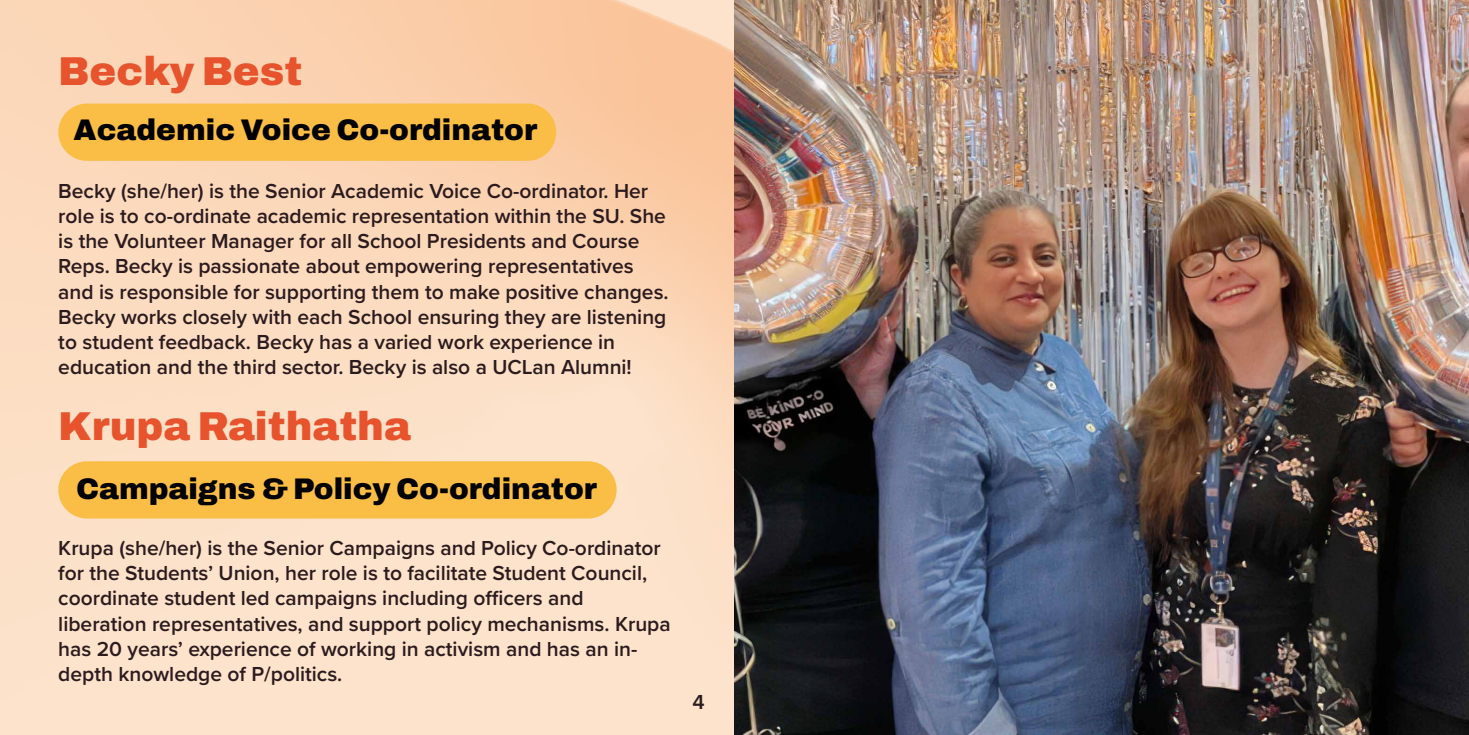
<style>
.page{position:relative;width:1469px;height:735px;background:#fff}
.page>*{position:absolute;margin:0;border:0;box-sizing:border-box;transform-origin:0 0}
.t1{font:600 40.25px "Archivo";color:#e7532c}
.t2{font:600 29.75px "Archivo";color:#000}
.t3{font:600 21px/25.2px "Proxima Nova";color:#2b1b1e}
</style>
<div class="page">
<img style="left:0;top:0;width:734px;height:734px">
<div style="left:58px;top:103px;width:498px;height:58px;background:#fabd46;border-radius:29px"></div>
<div style="left:58px;top:461px;width:558px;height:57px;background:#fabd46;border-radius:29px"></div>
<img style="left:734px;top:0;width:734px;height:734px">
<h1 class="t1" style="left:58px;top:41px;width:245px">Becky Best</h1>
<h2 class="t2" style="left:74px;top:108px;width:465px">Academic Voice Co-ordinator</h2>
<p class="t3" style="left:58px;top:177px;width:612px">Becky (she/her) is the Senior Academic Voice Co-ordinator. Her role is to co-ordinate academic representation within the SU. She is the Volunteer Manager for all School Presidents and Course Reps. Becky is passionate about empowering representatives and is responsible for supporting them to make positive changes.<br>Becky works closely with each School ensuring they are listening to student feedback. Becky has a varied work experience in education and the third sector. Becky is also a UCLan Alumni!</p>
<h1 class="t1" style="left:58px;top:396px;width:354px">Krupa Raithatha</h1>
<h2 class="t2" style="left:76px;top:466px;width:522px">Campaigns &amp; Policy Co-ordinator</h2>
<p class="t3" style="left:58px;top:534px;width:614px">Krupa (she/her) is the Senior Campaigns and Policy Co-ordinator for the Students’ Union, her role is to facilitate Student Council, coordinate student led campaigns including officers and liberation representatives, and support policy mechanisms. Krupa has 20 years’ experience of working in activism and has an in&shy;depth knowledge of P/politics.</p>
<p class="t3" style="left:692px;top:688px;width:14px">4</p>
</div>
